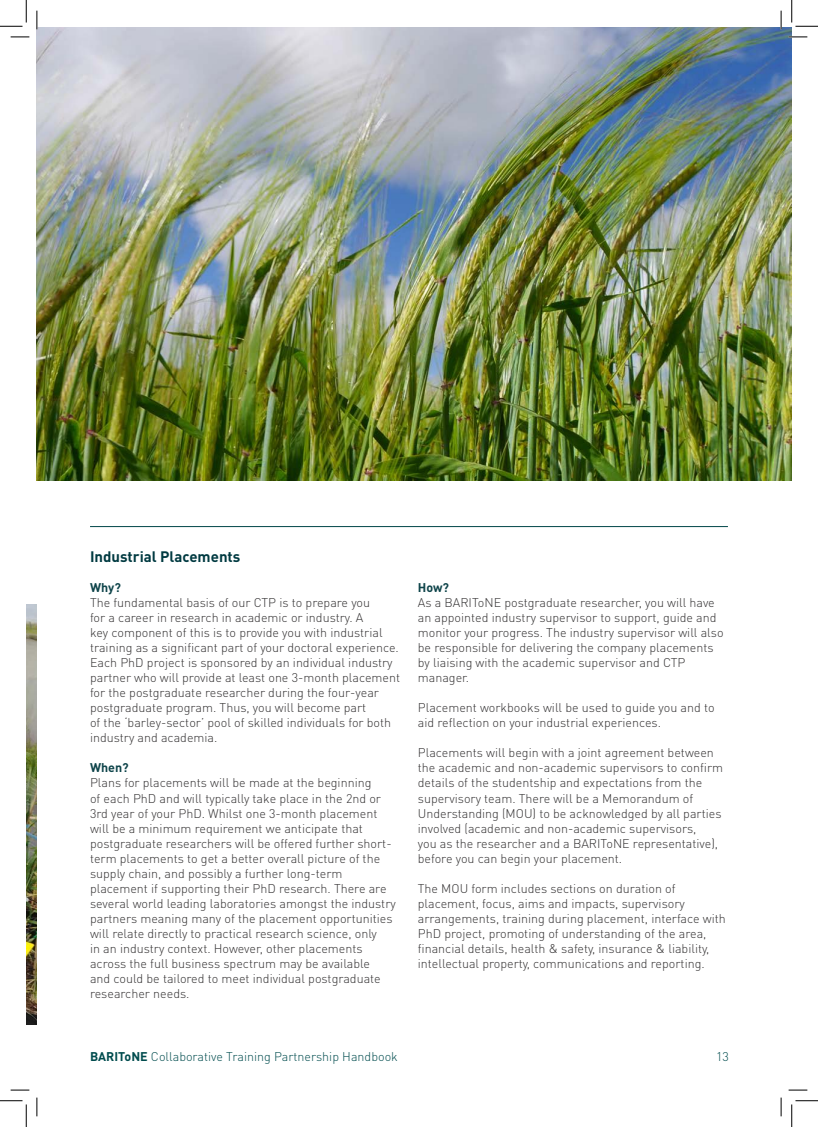
<style>
.page{position:relative;width:818px;height:1127px;background:#fff}
.page>*{position:absolute;margin:0;border:0;box-sizing:border-box;transform-origin:0 0}
.SUBHEAD{font:700 15px "DIN Pro";color:#013a41}
.BodyCopy{font:300 12.5px/15px "DIN Pro";color:#312f30}
.t1{font:300 12.5px "DIN Pro";color:#004c4e}
.Subhead2{font:700 12.5px "DIN Pro";color:#0e444a}
.s1{font-weight:700}
</style>
<div class="page">
<img style="left:26px;top:604px;width:11px;height:420px">
<img style="left:37px;top:28px;width:754px;height:452px">
<hr style="left:90px;top:526px;width:638px;height:1px;background:#004648">
<svg style="left:11px;top:36px;width:18px;height:2px"></svg>
<svg style="left:788px;top:36px;width:19px;height:2px"></svg>
<svg style="left:11px;top:1089px;width:18px;height:1px"></svg>
<svg style="left:788px;top:1089px;width:19px;height:1px"></svg>
<svg style="left:36px;top:11px;width:2px;height:18px"></svg>
<svg style="left:36px;top:1097px;width:2px;height:18px"></svg>
<svg style="left:780px;top:11px;width:2px;height:18px"></svg>
<svg style="left:780px;top:1097px;width:2px;height:18px"></svg>
<svg style="left:0;top:0;width:27px;height:27px"></svg>
<svg style="left:0;top:1100px;width:27px;height:26px"></svg>
<svg style="left:791px;top:0;width:27px;height:27px"></svg>
<svg style="left:791px;top:1100px;width:27px;height:26px"></svg>
<p class="SUBHEAD" style="left:90px;top:546px;width:152px">Industrial Placements</p>
<p class="Subhead2" style="left:90px;top:579px;width:32px">Why?</p>
<p class="BodyCopy" style="left:90px;top:594px;width:312px">The fundamental basis of our CTP is to prepare you<br>for a career in research in academic or industry. A<br>key component of this is to provide you with industrial training as a significant part of your doctoral experience.<br>Each PhD project is sponsored by an individual industry partner who will provide at least one 3-month placement for the postgraduate researcher during the four-year postgraduate program. Thus, you will become part</p>
<p class="BodyCopy" style="left:90px;top:714px;width:303px">of the ‘barley-sector’ pool of skilled individuals for both industry and academia.</p>
<p class="Subhead2" style="left:90px;top:759px;width:40px">When?</p>
<p class="BodyCopy" style="left:90px;top:774px;width:303px">Plans for placements will be made at the beginning<br>of each PhD and will typically take place in the 2nd or 3rd year of your PhD. Whilst one 3-month placement will be a minimum requirement we anticipate that postgraduate researchers will be offered further short&shy;term placements to get a better overall picture of the supply chain, and possibly a further long-term</p>
<p class="BodyCopy" style="left:90px;top:879px;width:307px">placement if supporting their PhD research. There are several world leading laboratories amongst the industry partners meaning many of the placement opportunities will relate directly to practical research science, only</p>
<p class="BodyCopy" style="left:90px;top:939px;width:292px">in an industry context. However, other placements across the full business spectrum may be available and could be tailored to meet individual postgraduate researcher needs.</p>
<p class="Subhead2" style="left:418px;top:579px;width:33px">How?</p>
<p class="BodyCopy" style="left:418px;top:594px;width:307px">As a BARIToNE postgraduate researcher, you will have an appointed industry supervisor to support, guide and monitor your progress. The industry supervisor will also be responsible for delivering the company placements by liaising with the academic supervisor and CTP manager.</p>
<p class="BodyCopy" style="left:418px;top:699px;width:298px">Placement workbooks will be used to guide you and to aid reflection on your industrial experiences.</p>
<p class="BodyCopy" style="left:418px;top:744px;width:307px">Placements will begin with a joint agreement between the academic and non-academic supervisors to confirm details of the studentship and expectations from the supervisory team. There will be a Memorandum of Understanding (MOU) to be acknowledged by all parties involved (academic and non-academic supervisors,</p>
<p class="BodyCopy" style="left:418px;top:834px;width:302px">you as the researcher and a BARIToNE representative), before you can begin your placement.</p>
<p class="BodyCopy" style="left:418px;top:879px;width:309px">The MOU form includes sections on duration of placement, focus, aims and impacts, supervisory arrangements, training during placement, interface with PhD project, promoting of understanding of the area, financial details, health &amp; safety, insurance &amp; liability, intellectual property, communications and reporting.</p>
<p class="t1" style="left:90px;top:1047px;width:309px"><span class="s1">BARIToNE</span> Collaborative Training Partnership Handbook</p>
<p class="t1" style="left:716px;top:1047px;width:14px">13</p>
</div>
